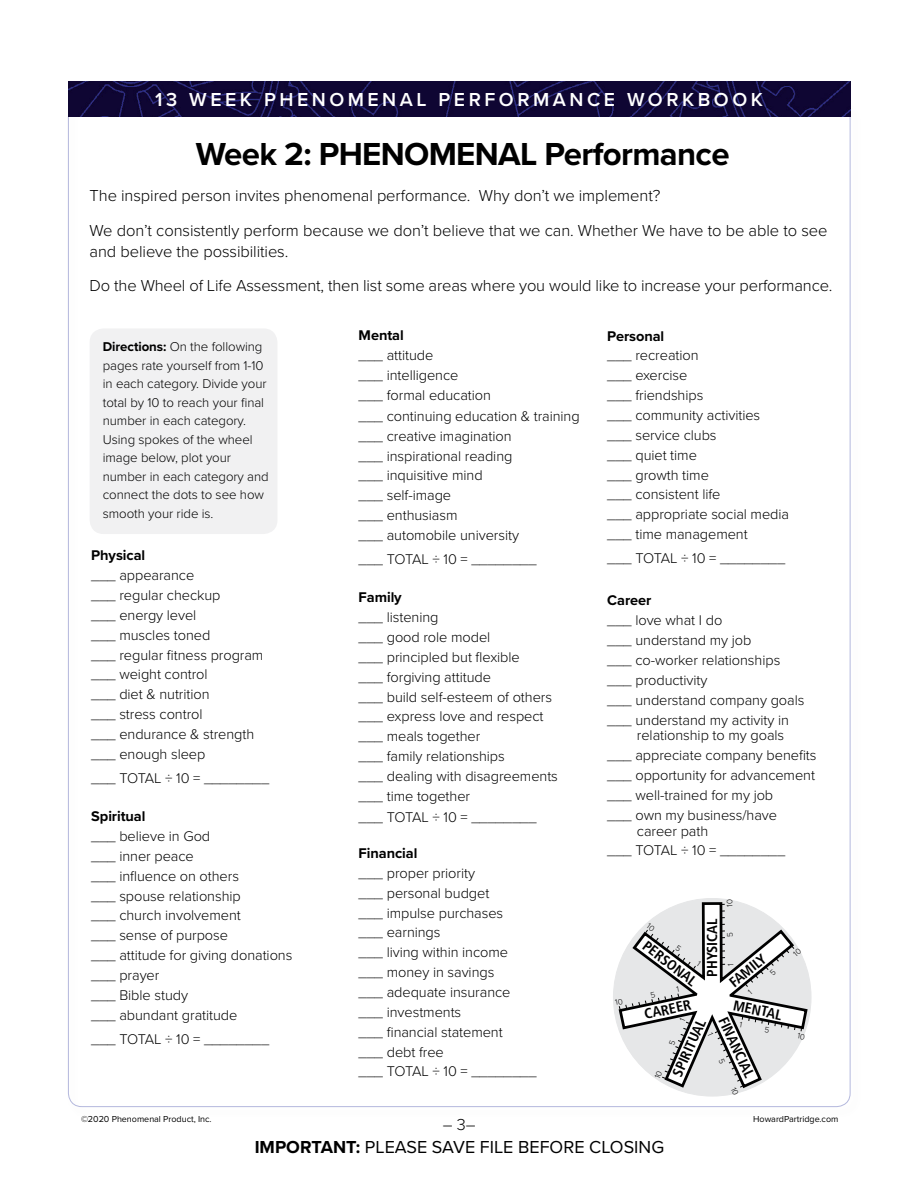
<style>
.page{position:relative;width:918px;height:1188px;background:#fff}
.page>*{position:absolute;margin:0;border:0;box-sizing:border-box;transform-origin:0 0}
.t1{font:700 33px "Proxima Nova";letter-spacing:-.02em;color:#000}
.t2{font:600 19.5px "Proxima Nova";letter-spacing:.18em;color:#fff}
.t3{font:18px "Proxima Nova";color:#000}
.t4{font:300 16.5px/34.5px "Proxima Nova";letter-spacing:-.005em;color:#000}
.t5{font:300 14.55px/19.8px "Proxima Nova";letter-spacing:-.005em;color:#000}
.t6{font:700 14.55px "Proxima Nova";letter-spacing:-.005em;color:#000}
.t7{font:700 condensed 14.4px "Frutiger";color:#000}
.t8{font:300 13.2px/18.6px "Proxima Nova";letter-spacing:-.005em;color:#000}
.t9{font:9px "Proxima Nova";letter-spacing:-.005em;color:#000}
.s1{font-weight:700}
</style>
<div class="page">
<img style="left:68px;top:81px;width:782px;height:36px">
<div style="left:90px;top:328px;width:187px;height:206px;background:#f1f1f2;border-radius:14px"></div>
<svg style="left:615px;top:899px;width:194px;height:196px"></svg>
<h2 class="t2" style="left:155px;top:88px;width:609px">13 WEEK PHENOMENAL PERFORMANCE WORKBOOK</h2>
<h1 class="t1" style="left:196px;top:130px;width:535px">Week 2: PHENOMENAL Performance</h1>
<p class="t4" style="left:90px;top:178px;width:739px">The inspired person invites phenomenal performance. Why don’t we implement?<br>We don’t consistently perform because we don’t believe that we can. Whether We have to be able to see</p>
<p class="t4" style="left:90px;top:233px;width:744px">and believe the possibilities.<br>Do the Wheel of Life Assessment, then list some areas where you would like to increase your performance.</p>
<p class="t8" style="left:103px;top:337px;width:167px"><span class="s1">Directions:</span> On the following pages rate yourself from 1-10 in each category. Divide your total by 10 to reach your final number in each category.<br>Using spokes of the wheel image below, plot your number in each category and connect the dots to see how smooth your ride is.</p>
<p class="t6" style="left:91px;top:544px;width:55px">Physical</p>
<p class="t5" style="left:91px;top:565px;width:174px">___ appearance<br>___ regular checkup<br>___ energy level<br>___ muscles toned<br>___ regular fitness program ___ weight control<br>___ diet &amp; nutrition<br>___ stress control<br>___ endurance &amp; strength ___ enough sleep</p>
<p class="t5" style="left:91px;top:767px;width:179px">___ TOTAL ÷ 10 = ________</p>
<p class="t6" style="left:91px;top:805px;width:56px">Spiritual</p>
<p class="t5" style="left:91px;top:825px;width:203px">___ believe in God<br>___ inner peace<br>___ influence on others<br>___ spouse relationship<br>___ church involvement<br>___ sense of purpose<br>___ attitude for giving donations ___ prayer<br>___ Bible study<br>___ abundant gratitude</p>
<p class="t5" style="left:91px;top:1028px;width:179px">___ TOTAL ÷ 10 = ________</p>
<p class="t6" style="left:359px;top:324px;width:47px">Mental</p>
<p class="t5" style="left:359px;top:344px;width:134px">___ attitude<br>___ intelligence<br>___ formal education</p>
<p class="t5" style="left:359px;top:405px;width:223px">___ continuing education &amp; training ___ creative imagination<br>___ inspirational reading<br>___ inquisitive mind<br>___ self-image<br>___ enthusiasm<br>___ automobile university</p>
<p class="t5" style="left:359px;top:548px;width:179px">___ TOTAL ÷ 10 = ________</p>
<p class="t6" style="left:359px;top:587px;width:45px">Family</p>
<p class="t5" style="left:359px;top:607px;width:201px">___ listening<br>___ good role model<br>___ principled but flexible<br>___ forgiving attitude<br>___ build self-esteem of others ___ express love and respect ___ meals together<br>___ family relationships<br>___ dealing with disagreements ___ time together</p>
<p class="t5" style="left:359px;top:807px;width:179px">___ TOTAL ÷ 10 = ________</p>
<p class="t6" style="left:359px;top:842px;width:60px">Financial</p>
<p class="t5" style="left:359px;top:862px;width:179px">___ proper priority<br>___ personal budget<br>___ impulse purchases<br>___ earnings<br>___ living within income<br>___ money in savings<br>___ adequate insurance ___ investments<br>___ financial statement<br>___ debt free<br>___ TOTAL ÷ 10 = ________</p>
<p class="t6" style="left:607px;top:325px;width:58px">Personal</p>
<p class="t5" style="left:607px;top:345px;width:183px">___ recreation<br>___ exercise<br>___ friendships<br>___ community activities<br>___ service clubs<br>___ quiet time<br>___ growth time<br>___ consistent life<br>___ appropriate social media ___ time management</p>
<p class="t5" style="left:607px;top:547px;width:179px">___ TOTAL ÷ 10 = ________</p>
<p class="t6" style="left:607px;top:590px;width:46px">Career</p>
<p class="t5" style="left:607px;top:610px;width:199px">___ love what I do<br>___ understand my job<br>___ co-worker relationships ___ productivity<br>___ understand company goals ___ understand my activity in</p>
<p class="t5" style="left:607px;top:725px;width:211px;text-indent:30px">relationship to my goals<br>___ appreciate company benefits ___ opportunity for advancement ___ well-trained for my job<br>___ own my business/have</p>
<p class="t5" style="left:607px;top:820px;width:179px;text-indent:30px">career path<br>___ TOTAL ÷ 10 = ________</p>
<p class="t7" style="left:704px;top:977px;width:60px;rotate:-90deg">PHYSICAL</p>
<p class="t7" style="left:650px;top:937px;width:65px;rotate:38deg">PERSONAL</p>
<p class="t7" style="left:643px;top:1006px;width:49px;rotate:-12deg">CAREER</p>
<p class="t7" style="left:726px;top:977px;width:45px;rotate:-39deg">FAMILY</p>
<p class="t7" style="left:735px;top:996px;width:51px;rotate:12deg">MENTAL</p>
<p class="t7" style="left:730px;top:1014px;width:67px;rotate:65deg">FINANCIAL</p>
<p class="t7" style="left:669px;top:1072px;width:63px;rotate:-66deg">SPIRITUAL</p>
<p class="t9" style="left:81px;top:1114px;width:132px">©2020 Phenomenal Product, Inc.</p>
<p class="t9" style="left:753px;top:1114px;width:87px">HowardPartridge.com</p>
<p class="t4" style="left:443px;top:1106px;width:34px">– 3–</p>
<p class="t3" style="left:255px;top:1136px;width:411px"><span class="s1">IMPORTANT:</span> PLEASE SAVE FILE BEFORE CLOSING</p>
</div>
